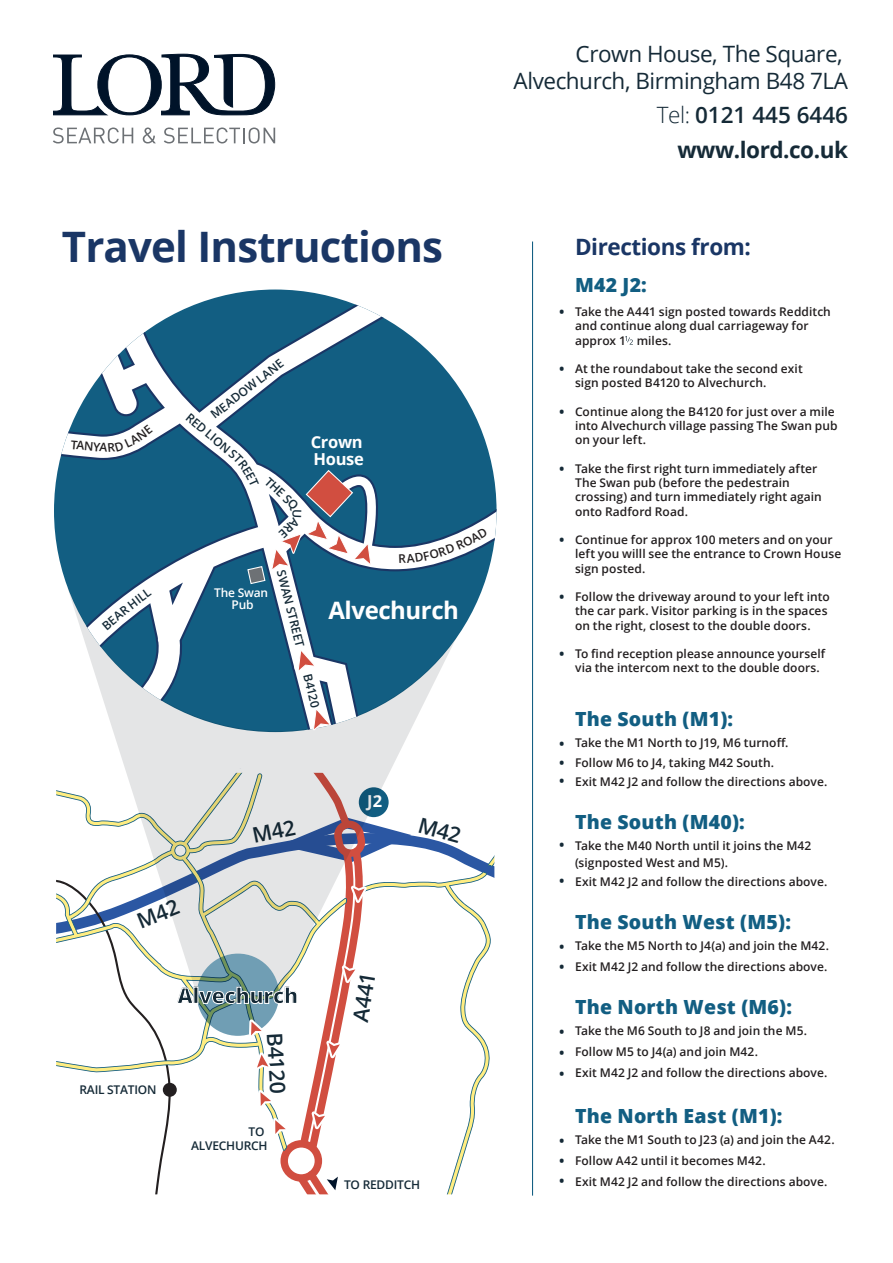
<style>
.page{position:relative;width:893px;height:1263px;background:#fff}
.page>*{position:absolute;margin:0;border:0;box-sizing:border-box;transform-origin:0 0}
.t1{font:700 42px "Open Sans";letter-spacing:-.02em;color:#1a3665}
.t2{font:700 24px "Open Sans";letter-spacing:-.02em;color:#fff}
.t3{font:22.5px/27px "Open Sans";letter-spacing:-.02em;color:#152a37;text-align:right}
.t4{font:700 22.5px/34.5px "Open Sans";letter-spacing:-.02em;color:#152a37;text-align:right}
.t5{font:700 22.5px "Open Sans";letter-spacing:-.02em;color:#1a3665}
.t6{font:800 21.3px "Open Sans";letter-spacing:-.02em;color:#152a37}
.t7{font:600 21.3px "Open Sans";color:#152a37}
.t8{font:800 19.5px "Open Sans";letter-spacing:.01em;color:#125e82}
.t9{font:700 16.5px/16.5px "Open Sans";letter-spacing:-.02em;color:#fff}
.t10{font:600 12px/14.2px "Open Sans";letter-spacing:.005em;color:#231f20}
.t11{font:600 12px/14.4px "Open Sans";letter-spacing:-.02em;color:#152a37;text-align:right}
.t12{font:800 12px/18.8px "Open Sans";color:#152a37;text-align:justify}
.t13{font:600 12px/12px "Open Sans";letter-spacing:-.02em;color:#fff;text-align:center}
.s1{font-weight:300}
.s2{font-weight:600}
</style>
<div class="page">
<svg style="left:53px;top:54px;width:222px;height:61px"></svg>
<svg style="left:53px;top:127px;width:80px;height:16px"></svg>
<svg style="left:143px;top:127px;width:13px;height:16px"></svg>
<svg style="left:164px;top:127px;width:111px;height:16px"></svg>
<hr style="left:532px;top:241px;width:1px;height:954px;background:#125e82">
<svg style="left:625px;top:336px;width:8px;height:9px"></svg>
<div style="left:113px;top:732px;width:296px;height:38px;background:#e4e5e6"></div>
<svg style="left:54px;top:290px;width:442px;height:442px;fill:#125e82"></svg>
<svg style="left:313px;top:709px;width:18px;height:21px"></svg>
<svg style="left:298px;top:650px;width:17px;height:21px"></svg>
<svg style="left:56px;top:770px;width:439px;height:425px"></svg>
<svg style="left:108px;top:425px;width:45px;height:27px"></svg>
<svg style="left:186px;top:413px;width:10px;height:11px"></svg>
<svg style="left:102px;top:588px;width:50px;height:42px"></svg>
<svg style="left:399px;top:528px;width:89px;height:35px"></svg>
<svg style="left:233px;top:453px;width:138px;height:132px"></svg>
<h1 class="t1" style="left:62px;top:218px;width:383px">Travel Instructions</h1>
<p class="t10" style="left:71px;top:437px;width:38px;rotate:5deg">TANYA</p>
<p class="t11" style="left:208px;top:410px;width:90px;rotate:-38deg">MEADOW LANE</p>
<p class="t11" style="left:198px;top:415px;width:57px;rotate:40deg">ED LION S</p>
<p class="t11" style="left:272px;top:474px;width:42px;rotate:43deg">THE SQ</p>
<h3 class="t9" style="left:311px;top:434px;width:55px">Crown<br>House</h3>
<p class="t13" style="left:214px;top:586px;width:55px">The Swan<br>Pub</p>
<p class="t11" style="left:288px;top:568px;width:81px;rotate:76deg">SWAN STREET</p>
<p class="t11" style="left:315px;top:672px;width:36px;rotate:76deg">B4120</p>
<h2 class="t2" style="left:328px;top:593px;width:132px">Alvechurch</h2>
<h3 class="t9" style="left:367px;top:793px;width:17px">J2</h3>
<p class="t11" style="left:80px;top:1082px;width:78px">RAIL STATION</p>
<h3 class="t6" style="left:177px;top:979px;width:122px">Alvechurch</h3>
<h3 class="t7" style="left:346px;top:1019px;width:51px;rotate:-81deg">A441</h3>
<h3 class="t7" style="left:289px;top:1032px;width:63px;rotate:87deg">B4120</h3>
<p class="t11" style="left:191px;top:1124px;width:78px">TO<br>ALVECHURCH</p>
<p class="t11" style="left:344px;top:1177px;width:78px">TO REDDITCH</p>
<h3 class="t3" style="left:514px;top:40px;width:336px">Crown House, The Square,<br>Alvechurch, Birmingham B48 7LA</h3>
<h3 class="t4" style="left:657px;top:97px;width:193px"><span class="s1">Tel:</span> <span class="s2">0121 445 6446 </span>www.lord.co.uk</h3>
<p class="t12" style="left:559px;top:302px;width:6px">•</p>
<p class="t12" style="left:559px;top:359px;width:6px">•</p>
<p class="t12" style="left:559px;top:401px;width:6px">•</p>
<p class="t12" style="left:559px;top:458px;width:6px">•</p>
<p class="t12" style="left:559px;top:530px;width:6px">•</p>
<p class="t12" style="left:559px;top:587px;width:6px">•</p>
<p class="t12" style="left:559px;top:644px;width:6px">•</p>
<h3 class="t5" style="left:575px;top:231px;width:177px">Directions from:</h3>
<h3 class="t8" style="left:575px;top:270px;width:73px">M42 J2:</h3>
<p class="t10" style="left:575px;top:304px;width:257px">Take the A441 sign posted towards Redditch and continue along dual carriageway for approx 1 miles.</p>
<p class="t10" style="left:575px;top:361px;width:229px">At the roundabout take the second exit sign posted B4120 to Alvechurch.</p>
<p class="t10" style="left:575px;top:404px;width:264px">Continue along the B4120 for just over a mile into Alvechurch village passing The Swan pub on your left.</p>
<p class="t10" style="left:575px;top:461px;width:248px">Take the first right turn immediately after The Swan pub (before the pedestrain crossing) and turn immediately right again onto Radford Road.</p>
<p class="t10" style="left:575px;top:532px;width:268px">Continue for approx 100 meters and on your left you willl see the entrance to Crown House sign posted.</p>
<p class="t10" style="left:575px;top:589px;width:256px">Follow the driveway around to your left into the car park. Visitor parking is in the spaces on the right, closest to the double doors.</p>
<p class="t10" style="left:575px;top:646px;width:252px">To find reception please announce yourself via the intercom next to the double doors.</p>
<p class="t12" style="left:559px;top:733px;width:6px">• • •</p>
<p class="t12" style="left:559px;top:835px;width:6px">•</p>
<p class="t12" style="left:559px;top:871px;width:6px">•</p>
<p class="t12" style="left:559px;top:936px;width:6px;line-height:19.5px">• •</p>
<p class="t12" style="left:559px;top:1020px;width:6px;line-height:21px">• • •</p>
<p class="t12" style="left:559px;top:1129px;width:6px;line-height:20.2px">• • •</p>
<h3 class="t8" style="left:575px;top:704px;width:160px">The South (M1):</h3>
<p class="t10" style="left:575px;top:733px;width:254px;line-height:19.5px">Take the M1 North to J19, M6 turnoff.<br>Follow M6 to J4, taking M42 South.<br>Exit M42 J2 and follow the directions above.</p>
<h3 class="t8" style="left:575px;top:807px;width:171px">The South (M40):</h3>
<p class="t10" style="left:575px;top:837px;width:238px;line-height:16.5px">Take the M40 North until it joins the M42 (signposted West and M5).</p>
<p class="t10" style="left:575px;top:874px;width:254px">Exit M42 J2 and follow the directions above.</p>
<h3 class="t8" style="left:575px;top:907px;width:217px">The South West (M5):</h3>
<p class="t10" style="left:575px;top:935px;width:256px;line-height:21px">Take the M5 North to J4(a) and join the M42.<br>Exit M42 J2 and follow the directions above.</p>
<h3 class="t8" style="left:575px;top:992px;width:219px">The North West (M6):</h3>
<p class="t10" style="left:575px;top:1020px;width:254px;line-height:21px">Take the M6 South to J8 and join the M5.<br>Follow M5 to J4(a) and join M42.<br>Exit M42 J2 and follow the directions above.</p>
<h3 class="t8" style="left:575px;top:1101px;width:209px">The North East (M1):</h3>
<p class="t10" style="left:575px;top:1129px;width:261px;line-height:21px">Take the M1 South to J23 (a) and join the A42.<br>Follow A42 until it becomes M42.<br>Exit M42 J2 and follow the directions above.</p>
</div>
